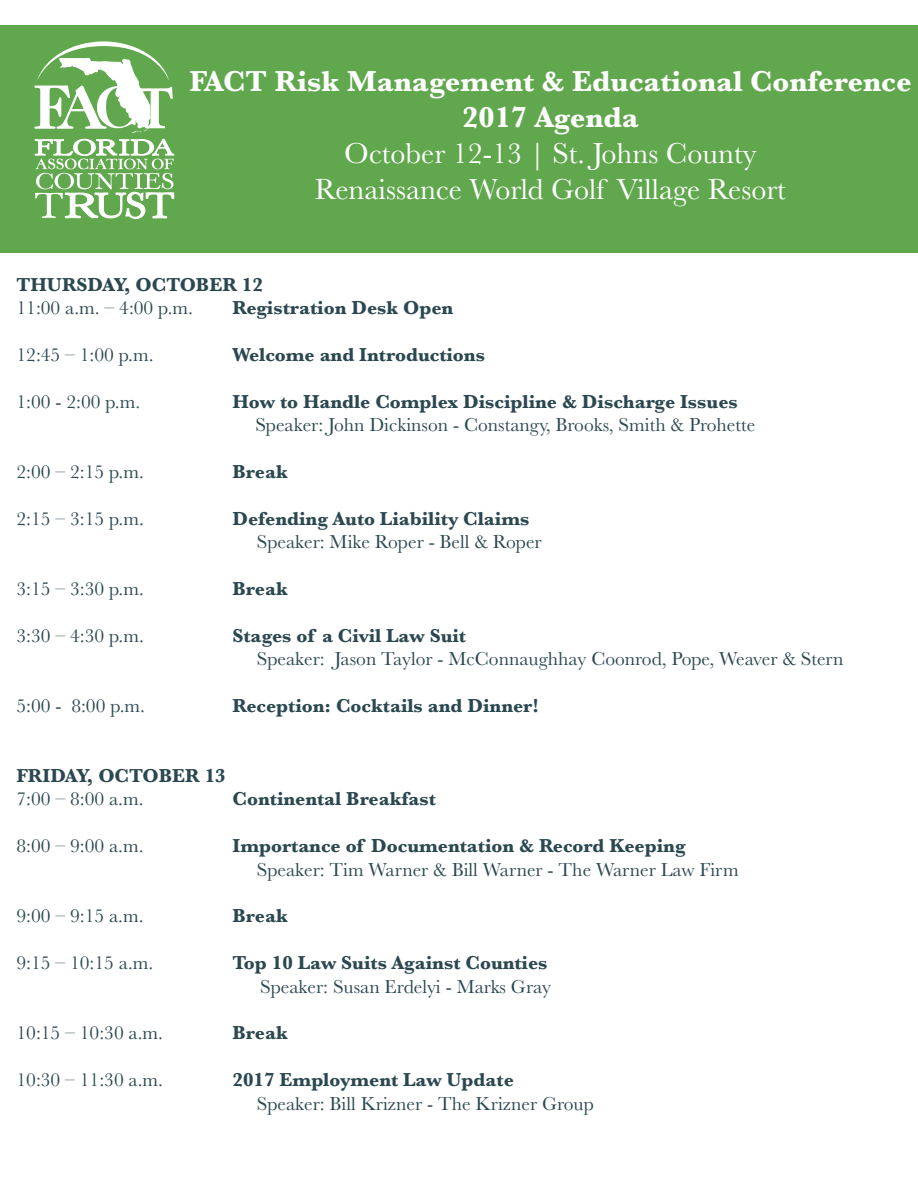
<style>
.page{position:relative;width:918px;height:1188px;background:#fff}
.page>*{position:absolute;margin:0;border:0;box-sizing:border-box;transform-origin:0 0}
.t1{font:30px/36px "Baskerville";color:#fff;text-align:center}
.t2{font:700 30px/36px "Baskerville";color:#fff;text-align:center}
.t3{font:19.5px "Baskerville";color:#2b4851}
.t4{font:700 19.5px "Baskerville";color:#2b4851}
</style>
<div class="page">
<div style="left:0;top:26px;width:918px;height:228px;background:#60a74d"></div>
<svg style="left:34px;top:41px;width:139px;height:92px"></svg>
<svg style="left:35px;top:139px;width:139px;height:80px"></svg>
<h1 class="t2" style="left:189px;top:63px;width:724px">FACT Risk Management &amp; Educational Conference<br>2017 Agenda</h1>
<h1 class="t1" style="left:315px;top:135px;width:473px">October 12-13 | St. Johns County<br>Renaissance World Golf Village Resort</h1>
<p class="t4" style="left:16px;top:271px;width:248px">THURSDAY, OCTOBER 12</p>
<p class="t3" style="left:16px;top:295px;width:178px">11:00 a.m. – 4:00 p.m.</p>
<p class="t4" style="left:233px;top:294px;width:222px">Registration Desk Open</p>
<p class="t3" style="left:16px;top:342px;width:139px">12:45 – 1:00 p.m.</p>
<p class="t4" style="left:233px;top:341px;width:254px">Welcome and Introductions</p>
<p class="t3" style="left:16px;top:389px;width:125px">1:00 - 2:00 p.m.</p>
<p class="t4" style="left:233px;top:388px;width:507px">How to Handle Complex Discipline &amp; Discharge Issues</p>
<p class="t3" style="left:255px;top:412px;width:501px">Speaker: John Dickinson - Constangy, Brooks, Smith &amp; Prohette</p>
<p class="t3" style="left:16px;top:459px;width:129px">2:00 – 2:15 p.m.</p>
<p class="t4" style="left:233px;top:458px;width:57px">Break</p>
<p class="t3" style="left:16px;top:506px;width:129px">2:15 – 3:15 p.m.</p>
<p class="t4" style="left:233px;top:505px;width:298px">Defending Auto Liability Claims</p>
<p class="t3" style="left:257px;top:529px;width:286px">Speaker: Mike Roper - Bell &amp; Roper</p>
<p class="t3" style="left:16px;top:576px;width:129px">3:15 – 3:30 p.m.</p>
<p class="t4" style="left:233px;top:575px;width:57px">Break</p>
<p class="t3" style="left:16px;top:623px;width:129px">3:30 – 4:30 p.m.</p>
<p class="t4" style="left:233px;top:622px;width:235px">Stages of a Civil Law Suit</p>
<p class="t3" style="left:257px;top:646px;width:588px">Speaker: Jason Taylor - McConnaughhay Coonrod, Pope, Weaver &amp; Stern</p>
<p class="t3" style="left:16px;top:693px;width:130px">5:00 - 8:00 p.m.</p>
<p class="t4" style="left:233px;top:692px;width:308px">Reception: Cocktails and Dinner!</p>
<p class="t4" style="left:16px;top:762px;width:211px">FRIDAY, OCTOBER 13</p>
<p class="t3" style="left:16px;top:787px;width:129px">7:00 – 8:00 a.m.</p>
<p class="t4" style="left:233px;top:786px;width:205px">Continental Breakfast</p>
<p class="t3" style="left:16px;top:834px;width:129px">8:00 – 9:00 a.m.</p>
<p class="t4" style="left:233px;top:832px;width:455px">Importance of Documentation &amp; Record Keeping</p>
<p class="t3" style="left:257px;top:857px;width:483px">Speaker: Tim Warner &amp; Bill Warner - The Warner Law Firm</p>
<p class="t3" style="left:16px;top:904px;width:129px">9:00 – 9:15 a.m.</p>
<p class="t4" style="left:233px;top:903px;width:57px">Break</p>
<p class="t3" style="left:16px;top:951px;width:138px">9:15 – 10:15 a.m.</p>
<p class="t4" style="left:233px;top:949px;width:317px">Top 10 Law Suits Against Counties</p>
<p class="t3" style="left:260px;top:974px;width:292px">Speaker: Susan Erdelyi - Marks Gray</p>
<p class="t3" style="left:16px;top:1021px;width:148px">10:15 – 10:30 a.m.</p>
<p class="t4" style="left:233px;top:1020px;width:57px">Break</p>
<p class="t3" style="left:16px;top:1068px;width:148px">10:30 – 11:30 a.m.</p>
<p class="t4" style="left:233px;top:1066px;width:283px">2017 Employment Law Update</p>
<p class="t3" style="left:257px;top:1091px;width:339px">Speaker: Bill Krizner - The Krizner Group</p>
</div>
